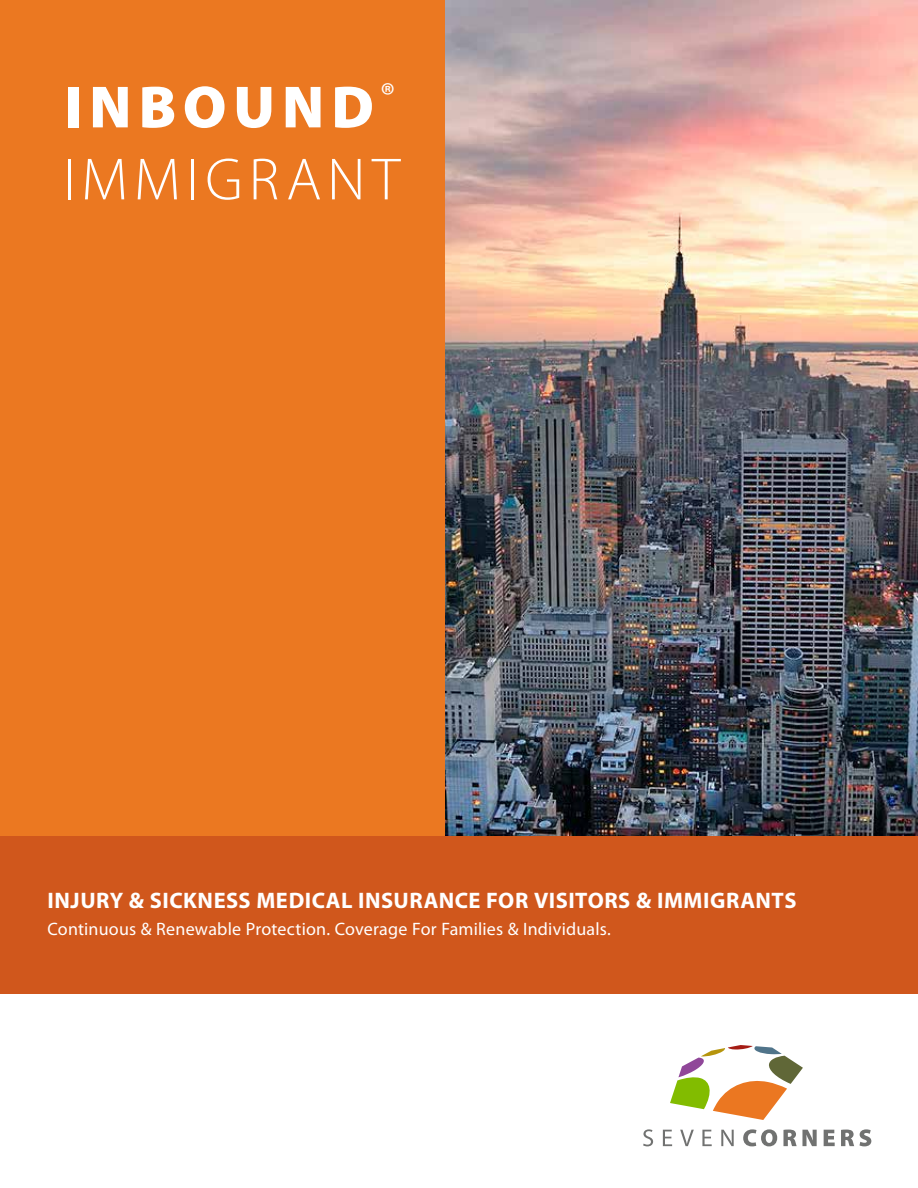
<style>
.page{position:relative;width:918px;height:1188px;background:#fff}
.page>*{position:absolute;margin:0;border:0;box-sizing:border-box;transform-origin:0 0}
.t1{font:300 60px/72px "Myriad Pro";letter-spacing:.1em;color:#fff}
.t2{font:700 22.5px "Myriad Pro";letter-spacing:.025em;color:#fff}
.t3{font:18px "Myriad Pro";letter-spacing:.01em;color:#fff}
.s1{font-weight:900}
</style>
<div class="page">
<div style="left:0;top:0;width:918px;height:994px;background:#eb7821"></div>
<img style="left:446px;top:0;width:472px;height:836px">
<svg style="left:643px;top:1129px;width:10px;height:17px"></svg>
<svg style="left:663px;top:1130px;width:9px;height:16px"></svg>
<svg style="left:680px;top:1130px;width:14px;height:16px"></svg>
<svg style="left:702px;top:1130px;width:10px;height:16px"></svg>
<svg style="left:721px;top:1130px;width:13px;height:16px"></svg>
<svg style="left:743px;top:1129px;width:34px;height:17px"></svg>
<svg style="left:783px;top:1130px;width:34px;height:16px"></svg>
<svg style="left:824px;top:1130px;width:11px;height:16px"></svg>
<svg style="left:841px;top:1129px;width:30px;height:17px"></svg>
<svg style="left:670px;top:1045px;width:133px;height:75px"></svg>
<div style="left:0;top:836px;width:918px;height:158px;background:#d0571c"></div>
<h1 class="t1" style="left:63px;top:72px;width:339px"><span class="s1">INBOUND</span><sup>®<br></sup>IMMIGRANT</h1>
<p class="t2" style="left:48px;top:886px;width:750px">INJURY &amp; SICKNESS MEDICAL INSURANCE FOR VISITORS &amp; IMMIGRANTS</p>
<p class="t3" style="left:48px;top:918px;width:565px">Continuous &amp; Renewable Protection. Coverage For Families &amp; Individuals.</p>
</div>
